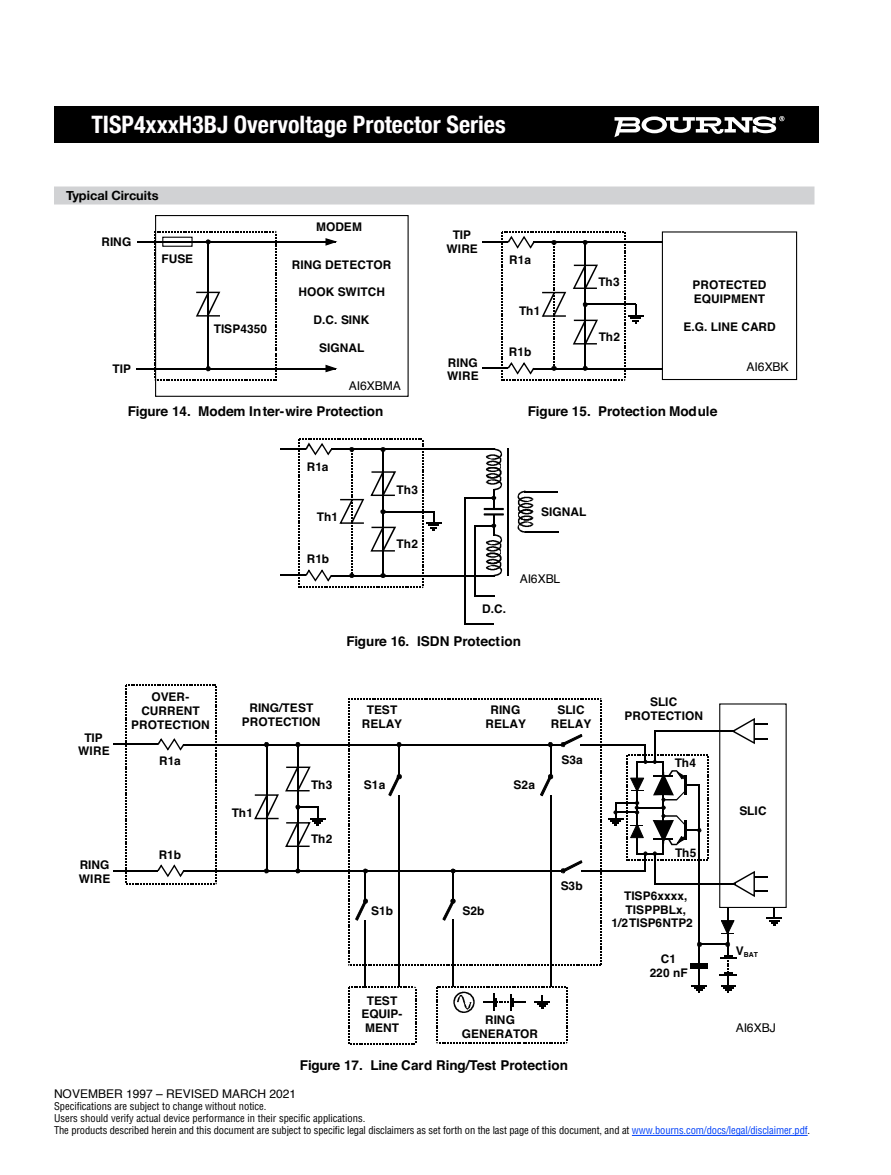
<style>
.page{position:relative;width:891px;height:1175px;background:#fff}
.page>*{position:absolute;margin:0;border:0;box-sizing:border-box;transform-origin:0 0}
.t1{font:700 condensed 24px "Helvetica Neue";color:#fffeff}
.t2{font:700 13.5px "Helvetica";color:#000}
.t3{font:700 12.75px "Helvetica Neue";color:#000}
.t4{font:12.15px "Helvetica";letter-spacing:-.01em;color:#000}
.t5{font:12px "Helvetica";color:#000}
.t6{font:700 11.85px/13.6px "Helvetica";color:#000;text-align:center}
.t7{font:condensed 10.5px/12px "Helvetica";letter-spacing:-.01em;color:#000}
.t8{font:700 6.9px "Helvetica";color:#000}
.s1{color:#0040f9}
</style>
<div class="page">
<div style="left:54px;top:106px;width:765px;height:36px;background:#000"></div>
<hr style="left:137px;top:368px;width:62px;height:1px;background:#000">
<hr style="left:137px;top:241px;width:54px;height:1px;background:#000">
<svg style="left:155px;top:215px;width:254px;height:182px"></svg>
<svg style="left:155px;top:231px;width:121px;height:150px"></svg>
<svg style="left:662px;top:231px;width:135px;height:149px"></svg>
<hr style="left:533px;top:241px;width:130px;height:2px;background:#000">
<hr style="left:533px;top:368px;width:130px;height:1px;background:#000">
<hr style="left:483px;top:367px;width:25px;height:2px;background:#000">
<hr style="left:483px;top:241px;width:25px;height:2px;background:#000">
<svg style="left:501px;top:231px;width:142px;height:150px"></svg>
<hr style="left:331px;top:448px;width:163px;height:2px;background:#000">
<hr style="left:331px;top:575px;width:163px;height:1px;background:#000">
<hr style="left:280px;top:574px;width:26px;height:2px;background:#000">
<hr style="left:280px;top:448px;width:26px;height:2px;background:#000">
<svg style="left:298px;top:438px;width:143px;height:150px"></svg>
<hr style="left:507px;top:448px;width:2px;height:128px;background:#000">
<svg style="left:466px;top:448px;width:38px;height:128px"></svg>
<hr style="left:525px;top:531px;width:33px;height:2px;background:#000">
<svg style="left:518px;top:490px;width:15px;height:43px"></svg>
<hr style="left:524px;top:491px;width:34px;height:1px;background:#000">
<hr style="left:464px;top:497px;width:2px;height:127px;background:#000">
<hr style="left:475px;top:525px;width:1px;height:71px;background:#000">
<svg style="left:466px;top:623px;width:28px;height:1px"></svg>
<svg style="left:476px;top:595px;width:18px;height:1px"></svg>
<hr style="left:654px;top:730px;width:81px;height:2px;background:#000">
<hr style="left:183px;top:744px;width:380px;height:1px;background:#000">
<hr style="left:654px;top:883px;width:81px;height:1px;background:#000">
<hr style="left:183px;top:870px;width:380px;height:1px;background:#000">
<hr style="left:452px;top:919px;width:2px;height:68px;background:#000">
<hr style="left:550px;top:795px;width:1px;height:192px;background:#000">
<hr style="left:365px;top:919px;width:1px;height:68px;background:#000">
<hr style="left:399px;top:795px;width:1px;height:192px;background:#000">
<svg style="left:348px;top:698px;width:254px;height:268px"></svg>
<svg style="left:436px;top:986px;width:132px;height:57px"></svg>
<svg style="left:348px;top:986px;width:68px;height:58px"></svg>
<hr style="left:113px;top:870px;width:45px;height:1px;background:#000">
<hr style="left:297px;top:744px;width:1px;height:127px;background:#000">
<svg style="left:296px;top:742px;width:4px;height:5px"></svg>
<svg style="left:296px;top:868px;width:4px;height:5px"></svg>
<svg style="left:125px;top:684px;width:92px;height:200px"></svg>
<hr style="left:113px;top:743px;width:45px;height:2px;background:#000">
<hr style="left:698px;top:785px;width:2px;height:179px;background:#000">
<hr style="left:654px;top:730px;width:2px;height:31px;background:#000">
<hr style="left:654px;top:854px;width:2px;height:29px;background:#000">
<svg style="left:608px;top:745px;width:100px;height:125px"></svg>
<hr style="left:582px;top:870px;width:64px;height:1px;background:#000">
<hr style="left:581px;top:744px;width:65px;height:1px;background:#000">
<svg style="left:254px;top:794px;width:25px;height:25px"></svg>
<svg style="left:285px;top:766px;width:26px;height:25px"></svg>
<svg style="left:285px;top:804px;width:41px;height:43px"></svg>
<hr style="left:727px;top:907px;width:2px;height:49px;background:#000">
<svg style="left:720px;top:955px;width:17px;height:37px"></svg>
<svg style="left:691px;top:963px;width:17px;height:29px"></svg>
<hr style="left:691px;top:966px;width:17px;height:3px;background:#000">
<hr style="left:700px;top:943px;width:29px;height:2px;background:#000">
<hr style="left:266px;top:744px;width:1px;height:127px;background:#000">
<svg style="left:264px;top:742px;width:5px;height:5px"></svg>
<svg style="left:264px;top:868px;width:5px;height:5px"></svg>
<svg style="left:719px;top:703px;width:68px;height:231px"></svg>
<svg style="left:614px;top:116px;width:170px;height:21px"></svg>
<div style="left:54px;top:186px;width:760px;height:18px;background:#d1d2d4"></div>
<hr style="left:632px;top:1135px;width:176px;height:1px;background:#0040f9">
<h1 class="t1" style="left:91px;top:105px;width:416px">TISP4xxxH3BJ Overvoltage Protector Series</h1>
<p class="t3" style="left:66px;top:185px;width:94px">Typical Circuits</p>
<p class="t6" style="left:101px;top:235px;width:31px">RING</p>
<p class="t6" style="left:162px;top:252px;width:33px">FUSE</p>
<p class="t6" style="left:113px;top:362px;width:20px">TIP</p>
<p class="t6" style="left:214px;top:322px;width:55px">TISP4350</p>
<p class="t6" style="left:316px;top:220px;width:47px">MODEM</p>
<p class="t6" style="left:292px;top:258px;width:101px">RING DETECTOR</p>
<p class="t6" style="left:298px;top:285px;width:88px">HOOK SWITCH</p>
<p class="t6" style="left:314px;top:313px;width:57px">D.C. SINK</p>
<p class="t6" style="left:319px;top:341px;width:47px">SIGNAL</p>
<p class="t4" style="left:349px;top:376px;width:54px">AI6XBMA</p>
<p class="t6" style="left:447px;top:228px;width:33px">TIP<br>WIRE</p>
<p class="t6" style="left:447px;top:356px;width:33px;text-align:left">RING<br>WIRE</p>
<p class="t6" style="left:509px;top:253px;width:23px">R1a</p>
<p class="t6" style="left:519px;top:304px;width:23px">Th1</p>
<p class="t6" style="left:509px;top:345px;width:24px">R1b</p>
<p class="t6" style="left:598px;top:275px;width:23px">Th3</p>
<p class="t6" style="left:599px;top:330px;width:23px">Th2</p>
<p class="t6" style="left:693px;top:278px;width:75px;text-align:left">PROTECTED<br>EQUIPMENT</p>
<p class="t6" style="left:684px;top:320px;width:94px">E.G. LINE CARD</p>
<p class="t4" style="left:747px;top:357px;width:43px">AI6XBK</p>
<p class="t2" style="left:128px;top:400px;width:257px">Figure 14. Modem Inter-wire Protection</p>
<p class="t2" style="left:528px;top:400px;width:191px">Figure 15. Protection Module</p>
<p class="t6" style="left:78px;top:731px;width:33px">TIP<br>WIRE</p>
<p class="t6" style="left:131px;top:690px;width:80px">OVER-<br>CURRENT<br>PROTECTION</p>
<p class="t6" style="left:159px;top:754px;width:23px">R1a</p>
<p class="t6" style="left:79px;top:858px;width:33px;text-align:left">RING<br>WIRE</p>
<p class="t6" style="left:159px;top:848px;width:24px">R1b</p>
<p class="t6" style="left:307px;top:460px;width:23px">R1a</p>
<p class="t6" style="left:317px;top:510px;width:23px">Th1</p>
<p class="t6" style="left:307px;top:552px;width:24px">R1b</p>
<p class="t6" style="left:397px;top:483px;width:23px">Th3</p>
<p class="t6" style="left:397px;top:537px;width:23px">Th2</p>
<p class="t6" style="left:541px;top:505px;width:47px">SIGNAL</p>
<p class="t6" style="left:482px;top:602px;width:25px">D.C.</p>
<p class="t4" style="left:520px;top:569px;width:42px">AI6XBL</p>
<p class="t2" style="left:347px;top:630px;width:176px">Figure 16. ISDN Protection</p>
<p class="t6" style="left:242px;top:701px;width:80px">RING/TEST<br>PROTECTION</p>
<p class="t6" style="left:232px;top:806px;width:23px">Th1</p>
<p class="t6" style="left:311px;top:777px;width:23px">Th3</p>
<p class="t6" style="left:311px;top:832px;width:23px">Th2</p>
<p class="t6" style="left:362px;top:703px;width:42px">TEST<br>RELAY</p>
<p class="t6" style="left:485px;top:703px;width:42px">RING<br>RELAY</p>
<p class="t6" style="left:551px;top:703px;width:42px">SLIC<br>RELAY</p>
<p class="t6" style="left:364px;top:778px;width:23px">S1a</p>
<p class="t6" style="left:371px;top:904px;width:24px">S1b</p>
<p class="t6" style="left:514px;top:778px;width:23px">S2a</p>
<p class="t6" style="left:561px;top:753px;width:23px">S3a</p>
<p class="t6" style="left:462px;top:904px;width:24px">S2b</p>
<p class="t6" style="left:561px;top:879px;width:24px">S3b</p>
<p class="t6" style="left:361px;top:993px;width:43px">TEST<br>EQUIP-<br>MENT</p>
<p class="t6" style="left:462px;top:1012px;width:78px;line-height:14.1px">RING<br>GENERATOR</p>
<p class="t2" style="left:300px;top:1054px;width:270px">Figure 17. Line Card Ring/Test Protection</p>
<p class="t5" style="left:54px;top:1085px;width:244px">NOVEMBER 1997 – REVISED MARCH 2021</p>
<p class="t6" style="left:625px;top:695px;width:80px">SLIC<br>PROTECTION</p>
<p class="t6" style="left:675px;top:755px;width:23px">Th4</p>
<p class="t6" style="left:675px;top:846px;width:23px">Th5</p>
<p class="t6" style="left:624px;top:888px;width:65px">TISP6xxxx,</p>
<p class="t6" style="left:626px;top:903px;width:62px">TISPPBLx,</p>
<p class="t6" style="left:612px;top:916px;width:83px">1/2TISP6NTP2</p>
<p class="t6" style="left:650px;top:952px;width:39px">C1<br>220 nF</p>
<p class="t6" style="left:739px;top:804px;width:29px">SLIC</p>
<p class="t8" style="left:736px;top:949px;width:24px"><sup>V</sup>BAT</p>
<p class="t4" style="left:736px;top:1018px;width:41px">AI6XBJ</p>
<p class="t7" style="left:54px;top:1100px;width:758px">Specifications are subject to change without notice.<br>Users should verify actual device performance in their specific applications.<br>The products described herein and this document are subject to specific legal disclaimers as set forth on the last page of this document, and at <span class="s1">www.bourns.com/docs/legal/disclaimer.pdf</span>.</p>
</div>
